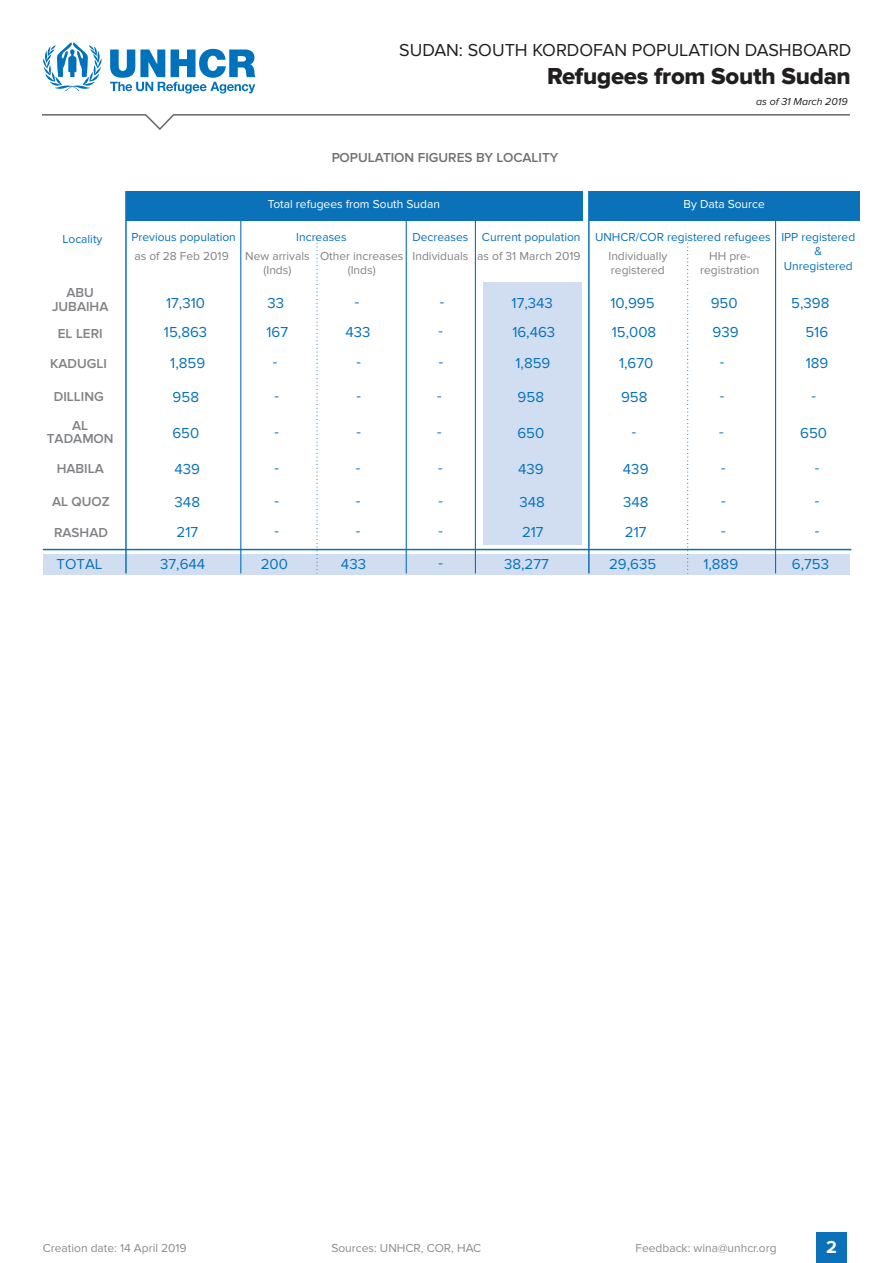
<style>
.page{position:relative;width:893px;height:1263px;background:#fff}
.page>*{position:absolute;margin:0;border:0;box-sizing:border-box;transform-origin:0 0}
.t1{font:24px "Proxima Nova Extrabld";letter-spacing:-.01em;color:#211e1e}
.t2{font:18px "Proxima Nova";color:#211e1e}
.t3{font:700 18px "Proxima Nova";color:#fff}
.t4{font:15px "Proxima Nova";color:#0872ba}
.t5{font:600 13.5px/13.5px "Proxima Nova";color:#808285;text-align:center}
.t6{font:600 13.5px "Proxima Nova";color:#231f20}
.t7{font:12px/14.4px "Proxima Nova";color:#808285;text-align:center}
.t8{font:12px/14.4px "Proxima Nova";color:#0872ba;text-align:center}
.t9{font:12px "Proxima Nova";color:#898c8d}
.t10{font:12px "Proxima Nova";color:#fff}
.t11{font:italic 10.5px "Proxima Nova";color:#211e1e}
</style>
<div class="page">
<div style="left:37px;top:555px;width:11px;height:11px;background:#d1def1;border-radius:50%"></div>
<div style="left:816px;top:1232px;width:31px;height:31px;background:#0b72ba"></div>
<svg style="left:42px;top:114px;width:808px;height:16px"></svg>
<svg style="left:42px;top:43px;width:60px;height:48px"></svg>
<svg style="left:110px;top:49px;width:145px;height:45px"></svg>
<div style="left:35px;top:556px;width:12px;height:12px;background:#fff;border-radius:50%"></div>
<div style="left:44px;top:554px;width:806px;height:21px;background:#d1def1"></div>
<hr style="left:43px;top:549px;width:808px;height:1px;background:#0b72ba">
<div style="left:483px;top:282px;width:99px;height:263px;background:#d1def1"></div>
<hr style="left:125px;top:191px;width:2px;height:382px;background:#0b72ba">
<hr style="left:240px;top:211px;width:1px;height:362px;background:#0b72ba">
<hr style="left:406px;top:219px;width:1px;height:354px;background:#0b72ba">
<hr style="left:475px;top:219px;width:1px;height:354px;background:#0b72ba">
<svg style="left:316px;top:242px;width:2px;height:332px"></svg>
<svg style="left:687px;top:242px;width:1px;height:332px"></svg>
<hr style="left:775px;top:220px;width:1px;height:353px;background:#0b72ba">
<hr style="left:588px;top:191px;width:2px;height:382px;background:#0b72ba">
<div style="left:126px;top:191px;width:456px;height:29px;background:#0b72ba"></div>
<div style="left:589px;top:191px;width:271px;height:29px;background:#0b72ba"></div>
<p class="t2" style="left:399px;top:40px;width:454px">SUDAN: SOUTH KORDOFAN POPULATION DASHBOARD</p>
<h1 class="t1" style="left:547px;top:62px;width:305px">Refugees from South Sudan</h1>
<p class="t11" style="left:756px;top:95px;width:93px">as of 31 March 2019</p>
<p class="t6" style="left:331px;top:150px;width:229px">POPULATION FIGURES BY LOCALITY</p>
<p class="t10" style="left:268px;top:197px;width:174px">Total refugees from South Sudan</p>
<p class="t10" style="left:683px;top:197px;width:83px">By Data Source</p>
<p class="t8" style="left:412px;top:230px;width:360px">Decreases Current population UNHCR/COR registered refugees</p>
<p class="t7" style="left:608px;top:248px;width:60px;text-align:left">Individually registered</p>
<p class="t7" style="left:700px;top:248px;width:61px">HH pre&shy;registration</p>
<p class="t8" style="left:63px;top:232px;width:41px">Locality</p>
<p class="t8" style="left:131px;top:230px;width:106px">Previous population</p>
<p class="t8" style="left:296px;top:230px;width:52px">Increases</p>
<p class="t7" style="left:320px;top:248px;width:85px">Other increases (Inds)</p>
<p class="t7" style="left:134px;top:248px;width:96px">as of 28 Feb 2019</p>
<p class="t7" style="left:477px;top:248px;width:105px">as of 31 March 2019</p>
<p class="t7" style="left:413px;top:248px;width:57px">Individuals</p>
<p class="t7" style="left:245px;top:248px;width:66px">New arrivals (Inds)</p>
<p class="t8" style="left:781px;top:230px;width:75px">IPP registered &amp;<br>Unregistered</p>
<p class="t5" style="left:52px;top:286px;width:58px">ABU<br>JUBAIHA</p>
<p class="t5" style="left:58px;top:326px;width:46px">EL LERI</p>
<p class="t5" style="left:50px;top:356px;width:58px">KADUGLI</p>
<p class="t5" style="left:54px;top:390px;width:51px">DILLING</p>
<p class="t5" style="left:47px;top:419px;width:68px">AL<br>TADAMON</p>
<p class="t5" style="left:57px;top:462px;width:49px">HABILA</p>
<p class="t5" style="left:52px;top:495px;width:59px">AL QUOZ</p>
<p class="t5" style="left:54px;top:525px;width:56px">RASHAD</p>
<p class="t4" style="left:56px;top:556px;width:48px">TOTAL</p>
<p class="t4" style="left:166px;top:294px;width:40px">17,310</p>
<p class="t4" style="left:267px;top:294px;width:18px">33</p>
<p class="t4" style="left:355px;top:294px;width:6px">-</p>
<p class="t4" style="left:440px;top:294px;width:6px">-</p>
<p class="t4" style="left:512px;top:294px;width:43px">17,343</p>
<p class="t4" style="left:610px;top:294px;width:46px">10,995</p>
<p class="t4" style="left:711px;top:294px;width:28px">950</p>
<p class="t4" style="left:791px;top:294px;width:40px">5,398</p>
<p class="t4" style="left:164px;top:323px;width:45px">15,863</p>
<p class="t4" style="left:266px;top:323px;width:23px">167</p>
<p class="t4" style="left:345px;top:323px;width:27px">433</p>
<p class="t4" style="left:438px;top:323px;width:6px">-</p>
<p class="t4" style="left:512px;top:323px;width:44px">16,463</p>
<p class="t4" style="left:612px;top:323px;width:46px">15,008</p>
<p class="t4" style="left:713px;top:323px;width:28px">939</p>
<p class="t4" style="left:805px;top:323px;width:24px">516</p>
<p class="t4" style="left:170px;top:355px;width:36px">1,859</p>
<p class="t4" style="left:273px;top:355px;width:6px">-</p>
<p class="t4" style="left:356px;top:355px;width:6px">-</p>
<p class="t4" style="left:439px;top:355px;width:6px">-</p>
<p class="t4" style="left:515px;top:355px;width:36px">1,859</p>
<p class="t4" style="left:619px;top:355px;width:36px">1,670</p>
<p class="t4" style="left:720px;top:355px;width:6px">-</p>
<p class="t4" style="left:806px;top:355px;width:24px">189</p>
<p class="t4" style="left:173px;top:388px;width:28px">958</p>
<p class="t4" style="left:274px;top:388px;width:6px">-</p>
<p class="t4" style="left:356px;top:388px;width:6px">-</p>
<p class="t4" style="left:437px;top:388px;width:6px">-</p>
<p class="t4" style="left:518px;top:388px;width:28px">958</p>
<p class="t4" style="left:621px;top:388px;width:28px">958</p>
<p class="t4" style="left:720px;top:388px;width:6px">-</p>
<p class="t4" style="left:811px;top:388px;width:6px">-</p>
<p class="t4" style="left:172px;top:424px;width:28px">650</p>
<p class="t4" style="left:274px;top:424px;width:6px">-</p>
<p class="t4" style="left:356px;top:424px;width:6px">-</p>
<p class="t4" style="left:437px;top:424px;width:6px">-</p>
<p class="t4" style="left:517px;top:424px;width:28px">650</p>
<p class="t4" style="left:632px;top:424px;width:6px">-</p>
<p class="t4" style="left:719px;top:424px;width:6px">-</p>
<p class="t4" style="left:800px;top:424px;width:28px">650</p>
<p class="t4" style="left:175px;top:460px;width:27px">439</p>
<p class="t4" style="left:274px;top:460px;width:6px">-</p>
<p class="t4" style="left:356px;top:460px;width:6px">-</p>
<p class="t4" style="left:438px;top:460px;width:6px">-</p>
<p class="t4" style="left:518px;top:460px;width:27px">439</p>
<p class="t4" style="left:623px;top:460px;width:27px">439</p>
<p class="t4" style="left:721px;top:460px;width:6px">-</p>
<p class="t4" style="left:815px;top:460px;width:6px">-</p>
<p class="t4" style="left:175px;top:493px;width:27px">348</p>
<p class="t4" style="left:274px;top:493px;width:6px">-</p>
<p class="t4" style="left:356px;top:493px;width:6px">-</p>
<p class="t4" style="left:439px;top:493px;width:6px">-</p>
<p class="t4" style="left:519px;top:493px;width:27px">348</p>
<p class="t4" style="left:623px;top:493px;width:27px">348</p>
<p class="t4" style="left:721px;top:493px;width:6px">-</p>
<p class="t4" style="left:815px;top:493px;width:6px">-</p>
<p class="t4" style="left:177px;top:523px;width:23px">217</p>
<p class="t4" style="left:274px;top:523px;width:6px">-</p>
<p class="t4" style="left:356px;top:523px;width:6px">-</p>
<p class="t4" style="left:439px;top:523px;width:6px">-</p>
<p class="t4" style="left:522px;top:523px;width:23px">217</p>
<p class="t4" style="left:625px;top:523px;width:23px">217</p>
<p class="t4" style="left:721px;top:523px;width:6px">-</p>
<p class="t4" style="left:815px;top:523px;width:6px">-</p>
<p class="t4" style="left:160px;top:555px;width:47px">37,644</p>
<p class="t4" style="left:261px;top:555px;width:29px">200</p>
<p class="t4" style="left:341px;top:555px;width:27px">433</p>
<p class="t4" style="left:439px;top:555px;width:6px">-</p>
<p class="t4" style="left:504px;top:555px;width:46px">38,277</p>
<p class="t4" style="left:609px;top:555px;width:49px">29,635</p>
<p class="t4" style="left:703px;top:555px;width:36px">1,889</p>
<p class="t4" style="left:792px;top:555px;width:39px">6,753</p>
<p class="t9" style="left:43px;top:1241px;width:145px">Creation date: 14 April 2019</p>
<p class="t9" style="left:331px;top:1241px;width:151px">Sources: UNHCR, COR, HAC</p>
<p class="t9" style="left:635px;top:1241px;width:143px">Feedback: wina@unhcr.org</p>
<p class="t3" style="left:826px;top:1236px;width:12px">2</p>
</div>
